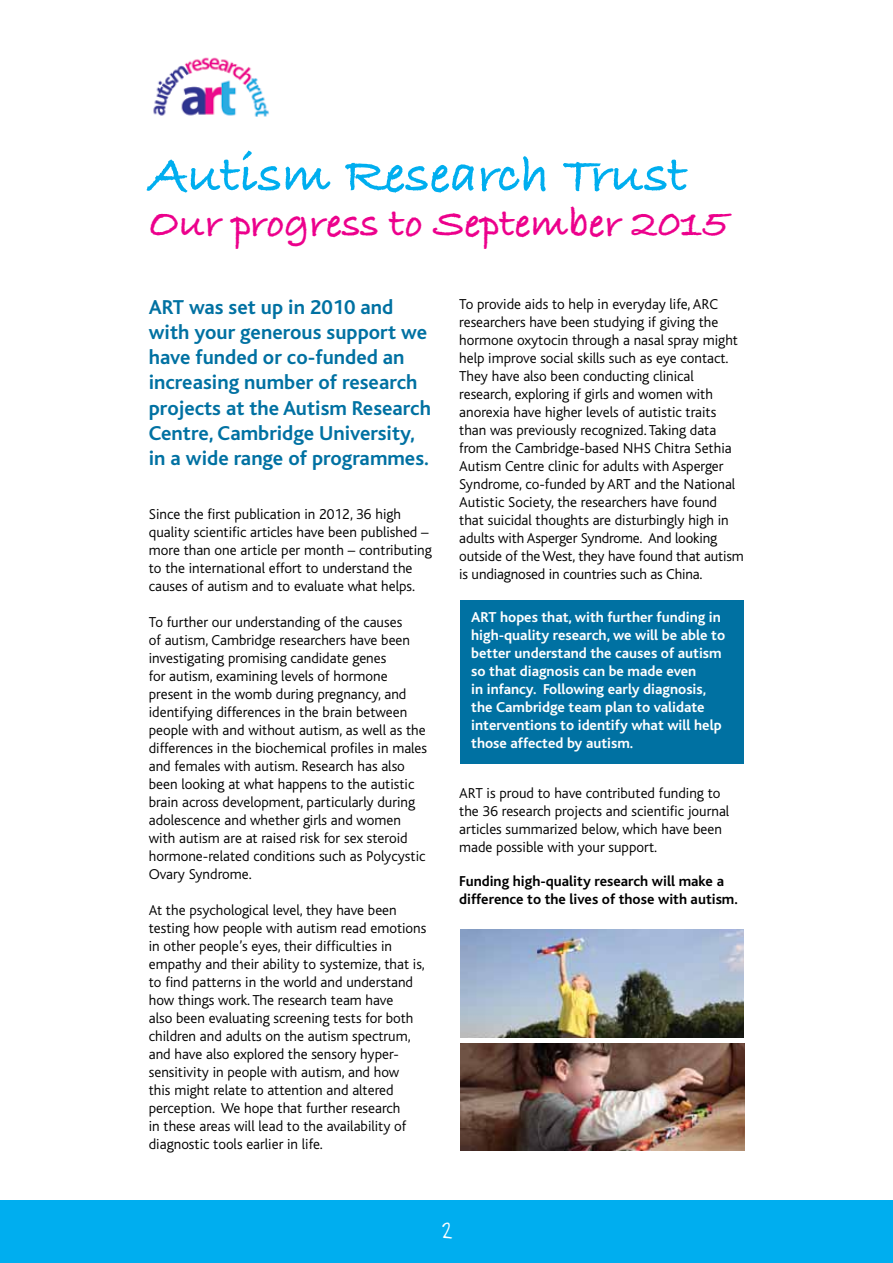
<style>
.page{position:relative;width:893px;height:1263px;background:#fff}
.page>*{position:absolute;margin:0;border:0;box-sizing:border-box;transform-origin:0 0}
.t1{font:700 54px "Bradley Hand ITC";color:#00aeef}
.t2{font:700 42px "Bradley Hand ITC";color:#ec008c}
.t3{font:27px "Rabiohead";color:#fff}
.t4{font:700 21px/25.2px "Bliss";color:#0071a2}
.t5{font:300 15px/18px "Bliss";color:#000}
.t6{font:700 15px/18px "Bliss";color:#fff}
.t7{font:700 15px/18px "Bliss";color:#000}
</style>
<div class="page">
<div style="left:0;top:1200px;width:893px;height:63px;background:#00aeef"></div>
<img style="left:153px;top:57px;width:116px;height:60px">
<div style="left:460px;top:600px;width:284px;height:164px;background:#0071a2"></div>
<img style="left:460px;top:930px;width:283px;height:107px">
<img style="left:460px;top:1043px;width:284px;height:107px">
<h1 class="t1" style="left:149px;top:144px;width:540px">Autism Research Trust</h1>
<h2 class="t2" style="left:149px;top:199px;width:581px">Our progress to September 2015</h2>
<h3 class="t4" style="left:149px;top:295px;width:284px">ART was set up in 2010 and with your generous support we have funded or co-funded an increasing number of research projects at the Autism Research<br>Centre, Cambridge University, in a wide range of programmes.</h3>
<p class="t5" style="left:149px;top:505px;width:285px">Since the first publication in 2012, 36 high quality scientific articles have been published – more than one article per month – contributing to the international effort to understand the causes of autism and to evaluate what helps.</p>
<p class="t5" style="left:149px;top:613px;width:280px">To further our understanding of the causes<br>of autism, Cambridge researchers have been investigating promising candidate genes<br>for autism, examining levels of hormone present in the womb during pregnancy, and identifying differences in the brain between people with and without autism, as well as the differences in the biochemical profiles in males and females with autism. Research has also been looking at what happens to the autistic brain across development, particularly during adolescence and whether girls and women with autism are at raised risk for sex steroid hormone-related conditions such as Polycystic Ovary Syndrome.</p>
<p class="t5" style="left:149px;top:901px;width:279px">At the psychological level, they have been testing how people with autism read emotions in other people’s eyes, their difficulties in empathy and their ability to systemize, that is, to find patterns in the world and understand how things work. The research team have<br>also been evaluating screening tests for both children and adults on the autism spectrum, and have also explored the sensory hyper&shy;sensitivity in people with autism, and how<br>this might relate to attention and altered perception. We hope that further research<br>in these areas will lead to the availability of diagnostic tools earlier in life.</p>
<p class="t5" style="left:459px;top:295px;width:286px">To provide aids to help in everyday life, ARC researchers have been studying if giving the hormone oxytocin through a nasal spray might help improve social skills such as eye contact.<br>They have also been conducting clinical research, exploring if girls and women with anorexia have higher levels of autistic traits than was previously recognized. Taking data from the Cambridge-based NHS Chitra Sethia Autism Centre clinic for adults with Asperger Syndrome, co-funded by ART and the National Autistic Society, the researchers have found that suicidal thoughts are disturbingly high in adults with Asperger Syndrome. And looking outside of the West, they have found that autism is undiagnosed in countries such as China.</p>
<p class="t6" style="left:471px;top:609px;width:255px">ART hopes that, with further funding in high-quality research, we will be able to better understand the causes of autism so that diagnosis can be made even<br>in infancy. Following early diagnosis, the Cambridge team plan to validate interventions to identify what will help those affected by autism.</p>
<p class="t5" style="left:459px;top:784px;width:272px">ART is proud to have contributed funding to the 36 research projects and scientific journal articles summarized below, which have been made possible with your support.</p>
<p class="t7" style="left:459px;top:872px;width:280px">Funding high-quality research will make a difference to the lives of those with autism.</p>
<h3 class="t3" style="left:441px;top:1213px;width:12px">2</h3>
</div>
